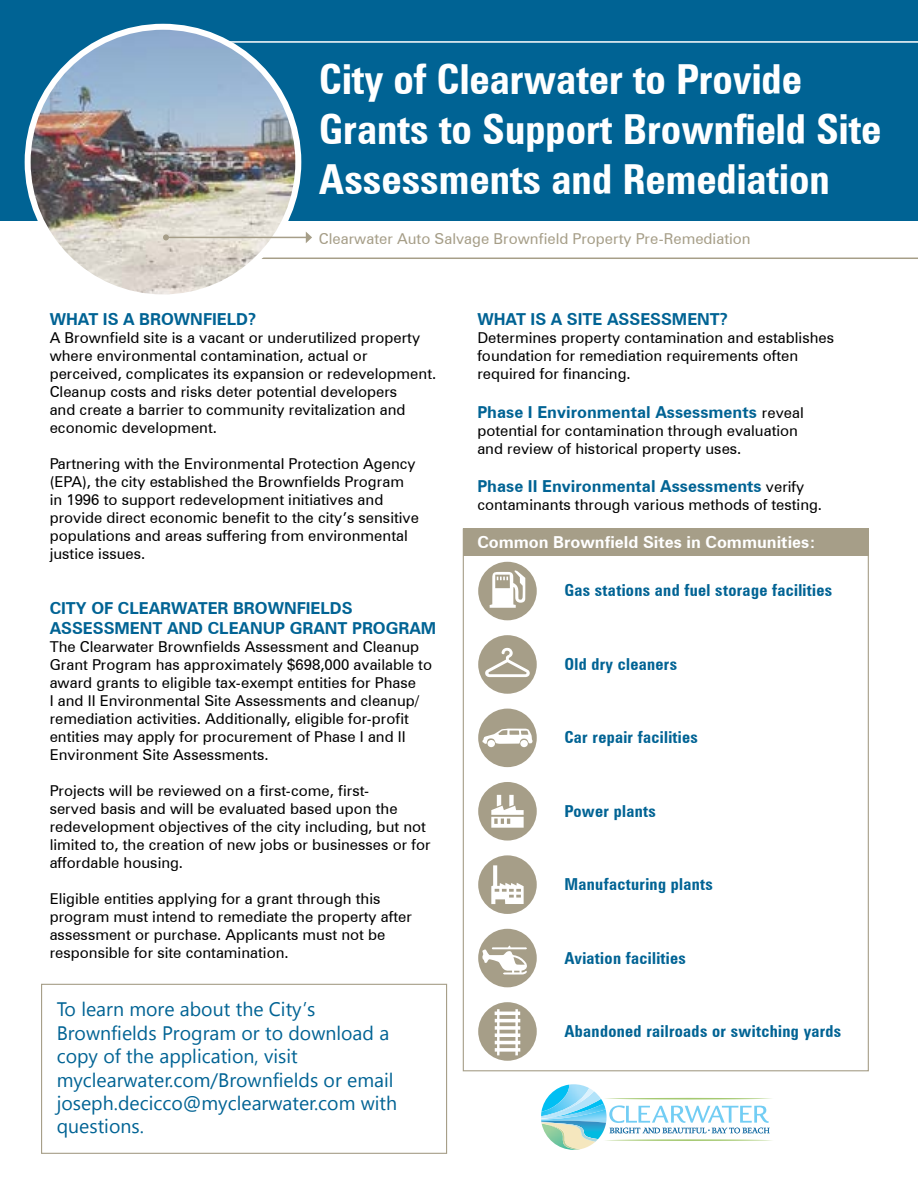
<style>
.page{position:relative;width:918px;height:1188px;background:#fff}
.page>*{position:absolute;margin:0;border:0;box-sizing:border-box;transform-origin:0 0}
.t1{font:700 condensed 41.4px/49.7px "Zurich BT";color:#fff}
.t2{font:19.5px/23.4px "Gadugi";color:#006394}
.t3{font:700 16.5px/19.8px "Zurich BT";color:#006394}
.t4{font:700 condensed 16.5px "Zurich BT";letter-spacing:.02em;color:#006394}
.t5{font:700 16.5px "Zurich BT";color:#fff}
.t6{font:15px/18px "Zurich BT";color:#000}
.t7{font:15px "Zurich BT";color:#a69e88}
.s1{font-weight:400;font-size:15px;color:#000}
</style>
<div class="page">
<div style="left:0;top:0;width:918px;height:220px;background:#006394"></div>
<div style="left:463px;top:528px;width:405px;height:28px;background:#a69e88"></div>
<hr style="left:158px;top:41px;width:760px;height:2px;background:#fff">
<hr style="left:153px;top:258px;width:765px;height:1px;background:#a69e88">
<img style="left:28px;top:27px;width:270px;height:270px;border-radius:135px">
<div style="left:25px;top:24px;width:276px;height:276px;border:6px solid #fff;border-radius:50%"></div>
<div style="left:478px;top:562px;width:59px;height:58px;background:#a69e88;border-radius:50%"></div>
<svg style="left:490px;top:570px;width:35px;height:38px"></svg>
<div style="left:478px;top:635px;width:59px;height:59px;background:#a69e88;border-radius:50%"></div>
<svg style="left:485px;top:648px;width:45px;height:29px"></svg>
<div style="left:478px;top:709px;width:59px;height:58px;background:#a69e88;border-radius:50%"></div>
<div style="left:487px;top:740px;width:8px;height:7px;background:#fff;border-radius:50%"></div>
<div style="left:520px;top:740px;width:8px;height:7px;background:#fff;border-radius:50%"></div>
<svg style="left:482px;top:729px;width:51px;height:15px"></svg>
<div style="left:478px;top:782px;width:59px;height:59px;background:#a69e88;border-radius:50%"></div>
<svg style="left:491px;top:795px;width:33px;height:33px"></svg>
<div style="left:478px;top:855px;width:59px;height:59px;background:#a69e88;border-radius:50%"></div>
<svg style="left:491px;top:865px;width:33px;height:39px"></svg>
<div style="left:478px;top:929px;width:59px;height:58px;background:#a69e88;border-radius:50%"></div>
<svg style="left:482px;top:945px;width:45px;height:30px"></svg>
<div style="left:478px;top:1002px;width:59px;height:59px;background:#a69e88;border-radius:50%"></div>
<svg style="left:495px;top:1009px;width:25px;height:46px"></svg>
<div style="left:41px;top:984px;width:406px;height:170px;border:1px solid #a69e88"></div>
<hr style="left:166px;top:237px;width:141px;height:1px;background:#a69e88">
<svg style="left:306px;top:232px;width:6px;height:11px"></svg>
<svg style="left:163px;top:234px;width:6px;height:6px"></svg>
<svg style="left:541px;top:1084px;width:231px;height:66px"></svg>
<p class="t1" style="left:319px;top:54px;width:564px">City of Clearwater to Provide<br>Grants to Support Brownfield Site<br>Assessments and Remediation</p>
<p class="t7" style="left:319px;top:229px;width:433px">Clearwater Auto Salvage Brownfield Property Pre-Remediation</p>
<p class="t3" style="left:50px;top:309px;width:208px">WHAT IS A BROWNFIELD?</p>
<p class="t6" style="left:50px;top:328px;width:388px">A Brownfield site is a vacant or underutilized property where environmental contamination, actual or perceived, complicates its expansion or redevelopment.<br>Cleanup costs and risks deter potential developers<br>and create a barrier to community revitalization and economic development.</p>
<p class="t6" style="left:50px;top:454px;width:371px">Partnering with the Environmental Protection Agency (EPA), the city established the Brownfields Program in 1996 to support redevelopment initiatives and provide direct economic benefit to the city’s sensitive populations and areas suffering from environmental justice issues.</p>
<p class="t3" style="left:50px;top:599px;width:388px">CITY OF CLEARWATER BROWNFIELDS<br>ASSESSMENT AND CLEANUP GRANT PROGRAM</p>
<p class="t6" style="left:50px;top:638px;width:384px">The Clearwater Brownfields Assessment and Cleanup Grant Program has approximately $698,000 available to award grants to eligible tax-exempt entities for Phase<br>I and II Environmental Site Assessments and cleanup/ remediation activities. Additionally, eligible for-profit entities may apply for procurement of Phase I and II Environment Site Assessments.</p>
<p class="t6" style="left:50px;top:782px;width:383px">Projects will be reviewed on a first-come, first-<br>served basis and will be evaluated based upon the redevelopment objectives of the city including, but not limited to, the creation of new jobs or businesses or for affordable housing.</p>
<p class="t6" style="left:50px;top:890px;width:364px">Eligible entities applying for a grant through this program must intend to remediate the property after assessment or purchase. Applicants must not be responsible for site contamination.</p>
<p class="t2" style="left:57px;top:998px;width:342px">To learn more about the City’s<br>Brownfields Program or to download a copy of the application, visit myclearwater.com/Brownfields or email joseph.decicco@myclearwater.com with questions.</p>
<p class="t3" style="left:477px;top:309px;width:252px">WHAT IS A SITE ASSESSMENT?</p>
<p class="t6" style="left:477px;top:328px;width:358px">Determines property contamination and establishes foundation for remediation requirements often required for financing.</p>
<p class="t3" style="left:477px;top:402px;width:328px">Phase I Environmental Assessments <span class="s1">reveal</span></p>
<p class="t6" style="left:477px;top:422px;width:322px">potential for contamination through evaluation and review of historical property uses.</p>
<p class="t3" style="left:477px;top:476px;width:329px">Phase II Environmental Assessments <span class="s1">verify</span></p>
<p class="t6" style="left:477px;top:496px;width:346px">contaminants through various methods of testing.</p>
<p class="t5" style="left:477px;top:532px;width:340px">Common Brownfield Sites in Communities:</p>
<p class="t4" style="left:564px;top:580px;width:269px">Gas stations and fuel storage facilities</p>
<p class="t4" style="left:564px;top:654px;width:114px">Old dry cleaners</p>
<p class="t4" style="left:564px;top:727px;width:135px">Car repair facilities</p>
<p class="t4" style="left:564px;top:801px;width:93px">Power plants</p>
<p class="t4" style="left:564px;top:874px;width:150px">Manufacturing plants</p>
<p class="t4" style="left:564px;top:948px;width:123px">Aviation facilities</p>
<p class="t4" style="left:564px;top:1021px;width:279px">Abandoned railroads or switching yards</p>
</div>
